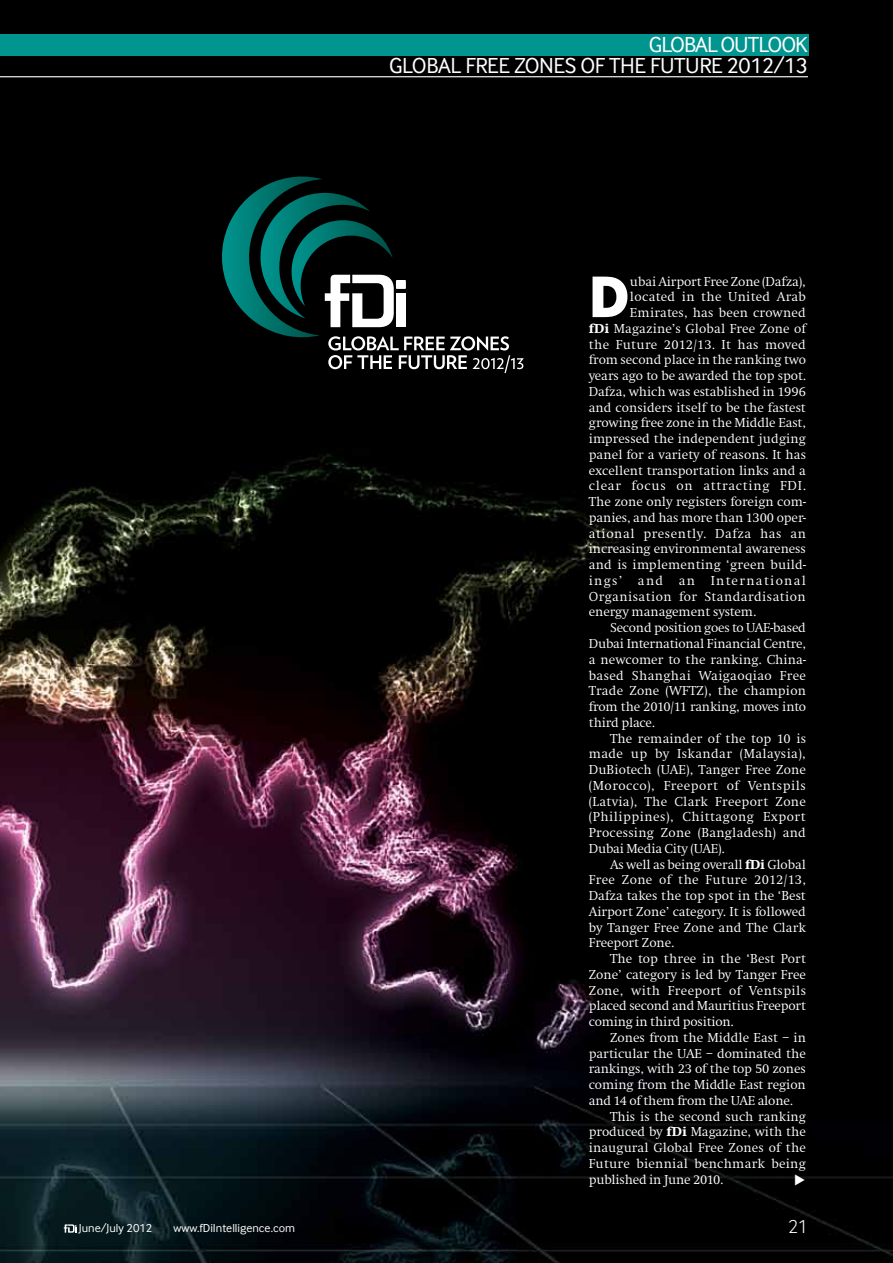
<style>
.page{position:relative;width:893px;height:1263px;background:#fff}
.page>*{position:absolute;margin:0;border:0;box-sizing:border-box;transform-origin:0 0}
.t1{font:60.75px "Inter Face Corp X Bold";color:#fff}
.t2{font:22.5px/21px "Inter Face Corp";letter-spacing:-.02em;color:#fff;text-align:right}
.t3{font:300 19.5px "Inter Face Corp";color:#fff}
.t4{font:300 13.5px "Swift EF";letter-spacing:.005em;color:#fff}
.t5{font:300 13.5px "Swift EF";letter-spacing:-.015em;color:#fff}
.t6{font:300 13.5px "Swift EF";letter-spacing:.025em;color:#fff}
.t7{font:300 13.5px "Swift EF";letter-spacing:.035em;color:#fff}
.t8{font:300 13.5px "Swift EF";letter-spacing:.03em;color:#fff}
.t9{font:300 13.5px "Swift EF";letter-spacing:.04em;color:#fff}
.t10{font:300 13.5px "Swift EF";letter-spacing:.055em;color:#fff}
.t11{font:300 13.5px "Swift EF";letter-spacing:.095em;color:#fff}
.t12{font:12px "Inter Face Corp";color:#fff}
.s1{font-weight:800}
</style>
<div class="page">
<img style="left:0;top:0;width:893px;height:1263px">
<div style="left:0;top:34px;width:808px;height:22px;background:#00958f"></div>
<hr style="left:0;top:76px;width:808px;height:1px;background:#fff">
<svg style="left:64px;top:1224px;width:12px;height:8px"></svg>
<svg style="left:215px;top:177px;width:309px;height:196px;background:#122524"></svg>
<svg style="left:795px;top:1174px;width:9px;height:11px"></svg>
<h2 class="t2" style="left:389px;top:34px;width:420px">GLOBALOutlook<br>GLOBAL FREE ZONES OF THE FUTU RE 2012/13</h2>
<h1 class="t1" style="left:589px;top:260px;width:42px">D</h1>
<p class="t4" style="left:630px;top:274px;width:177px">ubai Airport Free Zone (Dafza),</p>
<p class="t6" style="left:630px;top:290px;width:178px">located in the United Arab</p>
<p class="t4" style="left:630px;top:305px;width:177px">Emirates, has been crowned</p>
<p class="t4" style="left:589px;top:321px;width:219px"><span class="s1">fDi</span> Magazine’s Global Free Zone of</p>
<p class="t6" style="left:589px;top:337px;width:219px">the Future 2012/13. It has moved</p>
<p class="t4" style="left:589px;top:353px;width:219px">from second place in the ranking two</p>
<p class="t4" style="left:589px;top:368px;width:219px">years ago to be awarded the top spot.</p>
<p class="t4" style="left:589px;top:384px;width:219px">Dafza, which was established in 1996</p>
<p class="t4" style="left:589px;top:400px;width:219px">and considers itself to be the fastest</p>
<p class="t4" style="left:589px;top:416px;width:219px">growing free zone in the Middle East,</p>
<p class="t4" style="left:589px;top:431px;width:219px">impressed the independent judging</p>
<p class="t4" style="left:589px;top:447px;width:219px">panel for a variety of reasons. It has</p>
<p class="t4" style="left:589px;top:463px;width:219px">excellent transportation links and a</p>
<p class="t10" style="left:589px;top:479px;width:219px">clear focus on attracting FDI.</p>
<p class="t4" style="left:589px;top:494px;width:219px">The zone only registers foreign com-</p>
<p class="t4" style="left:589px;top:510px;width:219px">panies, and has more than 1300 oper-</p>
<p class="t9" style="left:589px;top:526px;width:219px">ational presently. Dafza has an</p>
<p class="t4" style="left:589px;top:542px;width:219px">increasing environmental awareness</p>
<p class="t4" style="left:589px;top:557px;width:219px">and is implementing ‘green build-</p>
<p class="t11" style="left:589px;top:573px;width:219px">ings’ and an International</p>
<p class="t8" style="left:589px;top:589px;width:219px">Organisation for Standardisation</p>
<p class="t4" style="left:589px;top:605px;width:169px">energy management system.</p>
<p class="t5" style="left:610px;top:620px;width:197px">Second position goes to UAE-based</p>
<p class="t5" style="left:589px;top:636px;width:219px">Dubai International Financial Centre,</p>
<p class="t4" style="left:589px;top:652px;width:219px">a newcomer to the ranking. China-</p>
<p class="t6" style="left:589px;top:668px;width:219px">based Shanghai Waigaoqiao Free</p>
<p class="t4" style="left:589px;top:683px;width:219px">Trade Zone (WFTZ), the champion</p>
<p class="t5" style="left:589px;top:699px;width:219px">from the 2010/11 ranking, moves into</p>
<p class="t5" style="left:589px;top:715px;width:68px">third place.</p>
<p class="t4" style="left:610px;top:731px;width:198px">The remainder of the top 10 is</p>
<p class="t6" style="left:589px;top:747px;width:219px">made up by Iskandar (Malaysia),</p>
<p class="t4" style="left:589px;top:762px;width:219px">DuBiotech (UAE), Tanger Free Zone</p>
<p class="t7" style="left:589px;top:778px;width:219px">(Morocco), Freeport of Ventspils</p>
<p class="t4" style="left:589px;top:794px;width:219px">(Latvia), The Clark Freeport Zone</p>
<p class="t7" style="left:589px;top:810px;width:218px">(Philippines), Chittagong Export</p>
<p class="t4" style="left:589px;top:825px;width:219px">Processing Zone (Bangladesh) and</p>
<p class="t5" style="left:589px;top:841px;width:137px">Dubai Media City (UAE).</p>
<p class="t4" style="left:610px;top:857px;width:197px">As well as being overall <span class="s1">fDi</span> Global</p>
<p class="t6" style="left:589px;top:873px;width:219px">Free Zone of the Future 2012/13,</p>
<p class="t4" style="left:589px;top:888px;width:219px">Dafza takes the top spot in the ‘Best</p>
<p class="t4" style="left:589px;top:904px;width:219px">Airport Zone’ category. It is followed</p>
<p class="t4" style="left:589px;top:920px;width:219px">by Tanger Free Zone and The Clark</p>
<p class="t4" style="left:589px;top:936px;width:87px">Freeport Zone.</p>
<p class="t4" style="left:610px;top:951px;width:197px">The top three in the ‘Best Port</p>
<p class="t4" style="left:589px;top:967px;width:219px">Zone’ category is led by Tanger Free</p>
<p class="t6" style="left:589px;top:983px;width:219px">Zone, with Freeport of Ventspils</p>
<p class="t5" style="left:589px;top:999px;width:219px">placed second and Mauritius Freeport</p>
<p class="t5" style="left:589px;top:1014px;width:146px">coming in third position.</p>
<p class="t4" style="left:610px;top:1030px;width:197px">Zones from the Middle East – in</p>
<p class="t4" style="left:589px;top:1046px;width:219px">particular the UAE – dominated the</p>
<p class="t4" style="left:589px;top:1062px;width:218px">rankings, with 23 of the top 50 zones</p>
<p class="t4" style="left:589px;top:1077px;width:219px">coming from the Middle East region</p>
<p class="t5" style="left:589px;top:1093px;width:206px">and 14 of them from the UAE alone.</p>
<p class="t4" style="left:610px;top:1109px;width:197px">This is the second such ranking</p>
<p class="t4" style="left:589px;top:1125px;width:219px">produced by <span class="s1">fDi</span> Magazine, with the</p>
<p class="t4" style="left:589px;top:1140px;width:219px">inaugural Global Free Zones of the</p>
<p class="t4" style="left:589px;top:1156px;width:219px">Future biennial benchmark being</p>
<p class="t5" style="left:589px;top:1172px;width:136px">published in June 2010.</p>
<p class="t12" style="left:79px;top:1222px;width:75px">June/July 2012</p>
<p class="t12" style="left:174px;top:1222px;width:123px">www.fDiI ntelligence.com</p>
<h3 class="t3" style="left:788px;top:1215px;width:21px">21</h3>
</div>
